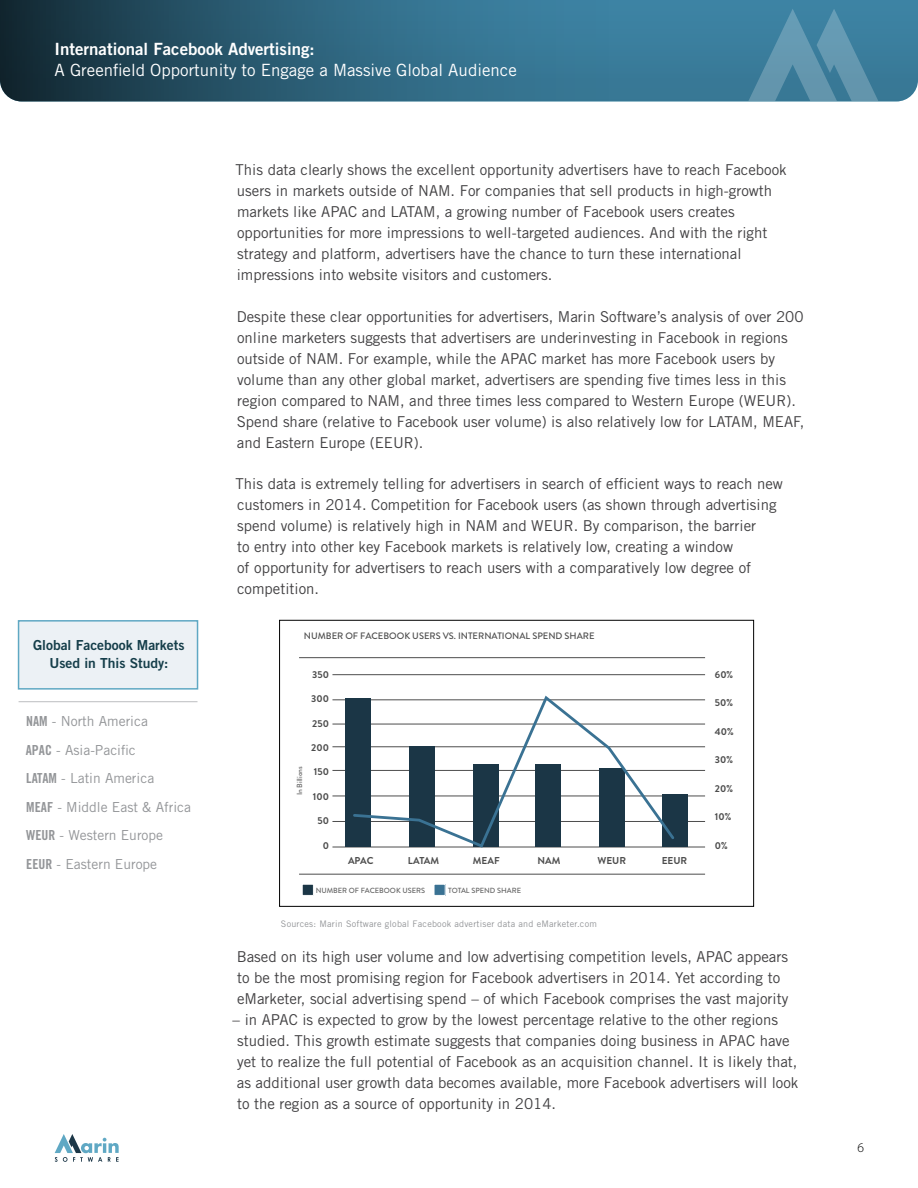
<style>
.page{position:relative;width:918px;height:1188px;background:#fff}
.page>*{position:absolute;margin:0;border:0;box-sizing:border-box;transform-origin:0 0}
.t1{font:16.8px "Trade Gothic LT";color:#fff}
.t2{font:16.8px "Trade Gothic LT Bold Two";color:#fff}
.t3{font:15px/21px "Trade Gothic LT";color:#414042}
.t4{font:13.8px/28.5px "Trade Gothic LT";color:#939598}
.t5{font:13.8px/18px "Trade Gothic LT Bold Two";color:#153e4a;text-align:center}
.t6{font:300 13.5px "Myriad Pro";color:#000}
.t7{font:700 10.05px "Brandon Grotesque";color:#4d4d4d}
.t8{font:500 9.3px "Brandon Grotesque";color:#4d4d4d}
.t9{font:9px "Trade Gothic LT";letter-spacing:.025em;color:#939598}
.t10{font:500 7.5px "Brandon Grotesque";color:#666}
.s1{font-family:"Trade Gothic LT Bold Cond Twenty"}
</style>
<div class="page">
<div style="left:0;top:0;width:918px;height:101px;background:#3a7e9d"></div>
<svg style="left:0;top:0;width:596px;height:101px"></svg>
<svg style="left:55px;top:1134px;width:64px;height:28px"></svg>
<svg style="left:749px;top:9px;width:129px;height:92px"></svg>
<div style="left:279px;top:620px;width:475px;height:287px;border:1px solid #000"></div>
<div style="left:434px;top:884px;width:11px;height:11px;background:#3a7293"></div>
<div style="left:434px;top:884px;width:12px;height:12px;border:1px solid #fff"></div>
<div style="left:302px;top:884px;width:11px;height:11px;background:#1b3646"></div>
<div style="left:302px;top:884px;width:12px;height:12px;border:1px solid #fff"></div>
<hr style="left:299px;top:657px;width:406px;height:1px;background:#4d4d4d">
<hr style="left:332px;top:847px;width:373px;height:1px;background:#4d4d4d">
<hr style="left:332px;top:747px;width:373px;height:1px;background:#4d4d4d">
<hr style="left:332px;top:770px;width:373px;height:1px;background:#4d4d4d">
<hr style="left:332px;top:796px;width:373px;height:1px;background:#4d4d4d">
<hr style="left:332px;top:821px;width:373px;height:1px;background:#4d4d4d">
<hr style="left:332px;top:700px;width:373px;height:1px;background:#4d4d4d">
<hr style="left:332px;top:724px;width:373px;height:1px;background:#4d4d4d">
<hr style="left:332px;top:674px;width:373px;height:1px;background:#4d4d4d">
<hr style="left:299px;top:874px;width:406px;height:1px;background:#4d4d4d">
<div style="left:346px;top:698px;width:25px;height:149px;background:#1b3646"></div>
<div style="left:663px;top:794px;width:25px;height:53px;background:#1b3646"></div>
<svg style="left:351px;top:695px;width:326px;height:153px"></svg>
<div style="left:18px;top:620px;width:180px;height:70px;background:#ecf1f5;border:2px solid #5fa8c3"></div>
<hr style="left:19px;top:701px;width:179px;height:1px;background:#bcbec0">
<p class="t2" style="left:55px;top:38px;width:262px">International Facebook Advertising:</p>
<p class="t1" style="left:55px;top:60px;width:464px">A Greenfield Opportunity to Engage a Massive Global Audience</p>
<p class="t5" style="left:33px;top:636px;width:153px">Global Facebook Markets<br>Used in This Study:</p>
<p class="t4" style="left:26px;top:707px;width:167px"><span class="s1">NAM</span> - North America<br><span class="s1">APAC</span> - Asia-Pacific<br><span class="s1">LATAM</span> - Latin America<br><span class="s1">MEAF</span> - Middle East &amp; Africa<br><span class="s1">WEUR</span> - Western Europe<br><span class="s1">EEUR</span> - Eastern Europe</p>
<p class="t3" style="left:236px;top:159px;width:553px">This data clearly shows the excellent opportunity advertisers have to reach Facebook users in markets outside of NAM. For companies that sell products in high-growth markets like APAC and LATAM, a growing number of Facebook users creates opportunities for more impressions to well-targeted audiences. And with the right strategy and platform, advertisers have the chance to turn these international impressions into website visitors and customers.</p>
<p class="t3" style="left:237px;top:305px;width:569px">Despite these clear opportunities for advertisers, Marin Software’s analysis of over 200 online marketers suggests that advertisers are underinvesting in Facebook in regions outside of NAM. For example, while the APAC market has more Facebook users by volume than any other global market, advertisers are spending five times less in this region compared to NAM, and three times less compared to Western Europe (WEUR).<br>Spend share (relative to Facebook user volume) is also relatively low for LATAM, MEAF, and Eastern Europe (EEUR).</p>
<p class="t3" style="left:236px;top:473px;width:549px">This data is extremely telling for advertisers in search of efficient ways to reach new customers in 2014. Competition for Facebook users (as shown through advertising spend volume) is relatively high in NAM and WEUR. By comparison, the barrier<br>to entry into other key Facebook markets is relatively low, creating a window<br>of opportunity for advertisers to reach users with a comparatively low degree of competition.</p>
<p class="t8" style="left:304px;top:629px;width:292px">NUMBER OF FACEBOOK USERS VS. INTERNATIONAL SPEND SHARE</p>
<p class="t7" style="left:312px;top:667px;width:18px">350</p>
<p class="t7" style="left:311px;top:692px;width:19px">300</p>
<p class="t7" style="left:312px;top:716px;width:18px">250</p>
<p class="t10" style="left:295px;top:795px;width:30px;rotate:-90deg">In Billions</p>
<p class="t7" style="left:311px;top:741px;width:19px">200</p>
<p class="t7" style="left:314px;top:765px;width:17px">150</p>
<p class="t7" style="left:313px;top:789px;width:18px">100</p>
<p class="t7" style="left:317px;top:814px;width:13px">50</p>
<p class="t7" style="left:323px;top:838px;width:8px">0</p>
<p class="t7" style="left:348px;top:853px;width:27px">APAC</p>
<p class="t7" style="left:408px;top:853px;width:33px">LATAM</p>
<p class="t7" style="left:473px;top:853px;width:28px">MEAF</p>
<p class="t7" style="left:537px;top:853px;width:25px">NAM</p>
<p class="t7" style="left:597px;top:853px;width:30px">WEUR</p>
<p class="t7" style="left:662px;top:853px;width:27px">EEUR</p>
<p class="t10" style="left:316px;top:886px;width:111px">NUMBER OF FACEBOOK USERS</p>
<p class="t10" style="left:448px;top:886px;width:74px">TOTAL SPEND SHARE</p>
<p class="t7" style="left:715px;top:668px;width:20px">60%</p>
<p class="t7" style="left:715px;top:696px;width:20px">50%</p>
<p class="t7" style="left:715px;top:724px;width:20px">40%</p>
<p class="t7" style="left:715px;top:753px;width:20px">30%</p>
<p class="t7" style="left:715px;top:781px;width:20px">20%</p>
<p class="t7" style="left:715px;top:810px;width:18px">10%</p>
<p class="t7" style="left:715px;top:838px;width:14px">0%</p>
<p class="t9" style="left:281px;top:919px;width:317px">Sources: Marin Software global Facebook advertiser data and eMarketer.com</p>
<p class="t3" style="left:237px;top:946px;width:553px">Based on its high user volume and low advertising competition levels, APAC appears to be the most promising region for Facebook advertisers in 2014. Yet according to eMarketer, social advertising spend – of which Facebook comprises the vast majority</p>
<p class="t3" style="left:233px;top:1009px;width:567px">– in APAC is expected to grow by the lowest percentage relative to the other regions studied. This growth estimate suggests that companies doing business in APAC have yet to realize the full potential of Facebook as an acquisition channel. It is likely that, as additional user growth data becomes available, more Facebook advertisers will look to the region as a source of opportunity in 2014.</p>
<p class="t6" style="left:857px;top:1139px;width:8px">6</p>
</div>
